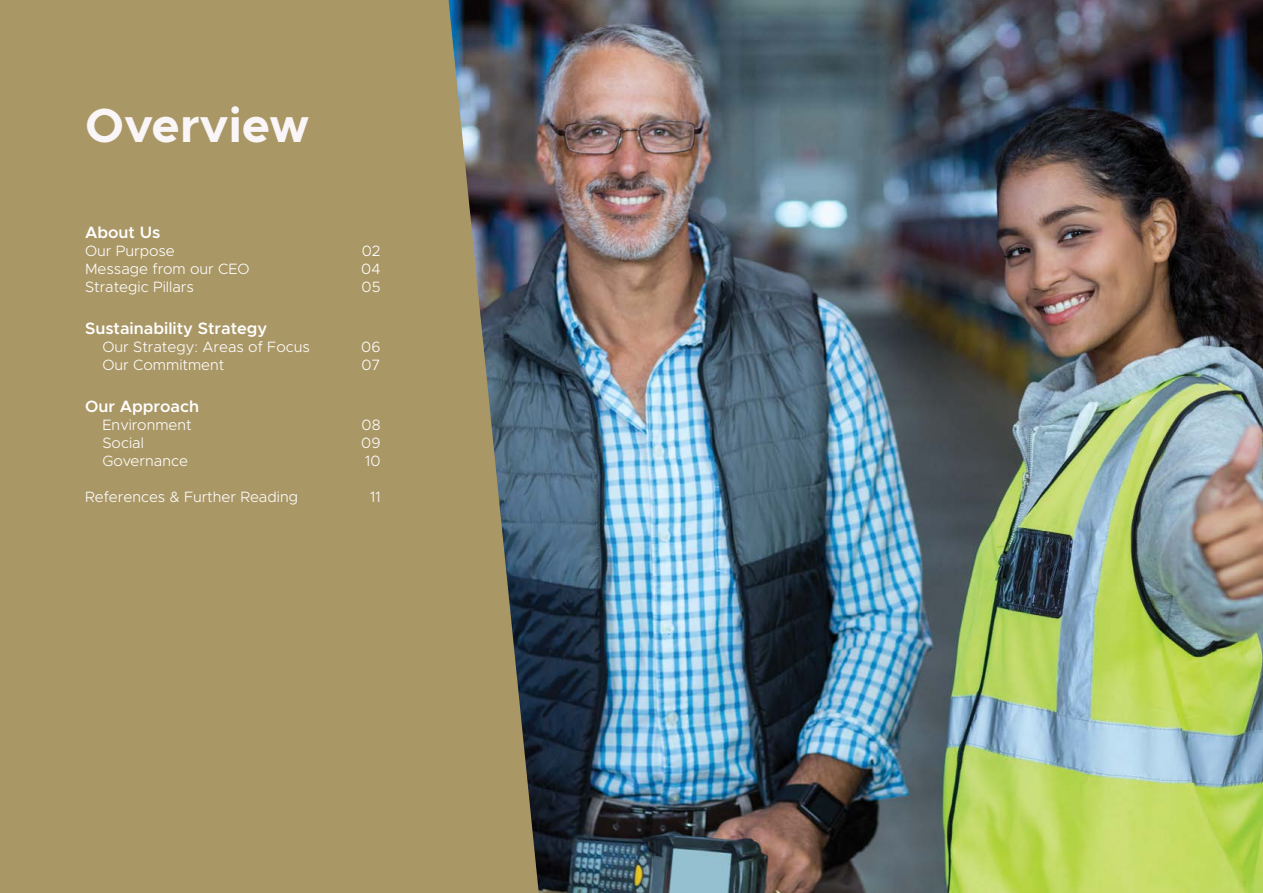
<style>
.page{position:relative;width:1263px;height:893px;background:#fff}
.page>*{position:absolute;margin:0;border:0;box-sizing:border-box;transform-origin:0 0}
.t1{font:700 48px "Metropolis";color:#faf6f8}
.t2{font:600 16.5px "Metropolis";color:#fff}
.t3{font:300 15px "Metropolis";color:#fff}
</style>
<div class="page">
<img style="left:539px;top:0;width:724px;height:893px">
<svg style="left:0;top:0;width:539px;height:893px;background:#a19165"></svg>
<h1 class="t1" style="left:85px;top:95px;width:226px">Overview</h1>
<p class="t2" style="left:85px;top:222px;width:77px">About Us</p>
<p class="t3" style="left:85px;top:241px;width:91px">Our Purpose</p>
<p class="t3" style="left:362px;top:241px;width:20px">02</p>
<p class="t3" style="left:85px;top:259px;width:166px">Message from our CEO</p>
<p class="t3" style="left:361px;top:259px;width:21px">04</p>
<p class="t3" style="left:85px;top:277px;width:110px">Strategic Pillars</p>
<p class="t3" style="left:362px;top:277px;width:21px">05</p>
<p class="t2" style="left:85px;top:318px;width:184px">Sustainability Strategy</p>
<p class="t3" style="left:102px;top:337px;width:209px">Our Strategy: Areas of Focus</p>
<p class="t3" style="left:361px;top:337px;width:21px">06</p>
<p class="t3" style="left:102px;top:355px;width:123px">Our Commitment</p>
<p class="t3" style="left:361px;top:355px;width:21px">07</p>
<p class="t2" style="left:85px;top:396px;width:115px">Our Approach</p>
<p class="t3" style="left:102px;top:415px;width:91px">Environment</p>
<p class="t3" style="left:362px;top:415px;width:21px">08</p>
<p class="t3" style="left:102px;top:433px;width:43px">Social</p>
<p class="t3" style="left:361px;top:433px;width:21px">09</p>
<p class="t3" style="left:102px;top:451px;width:87px">Governance</p>
<p class="t3" style="left:365px;top:451px;width:17px">10</p>
<p class="t3" style="left:85px;top:487px;width:215px">References &amp; Further Reading</p>
<p class="t3" style="left:370px;top:487px;width:12px">11</p>
</div>
